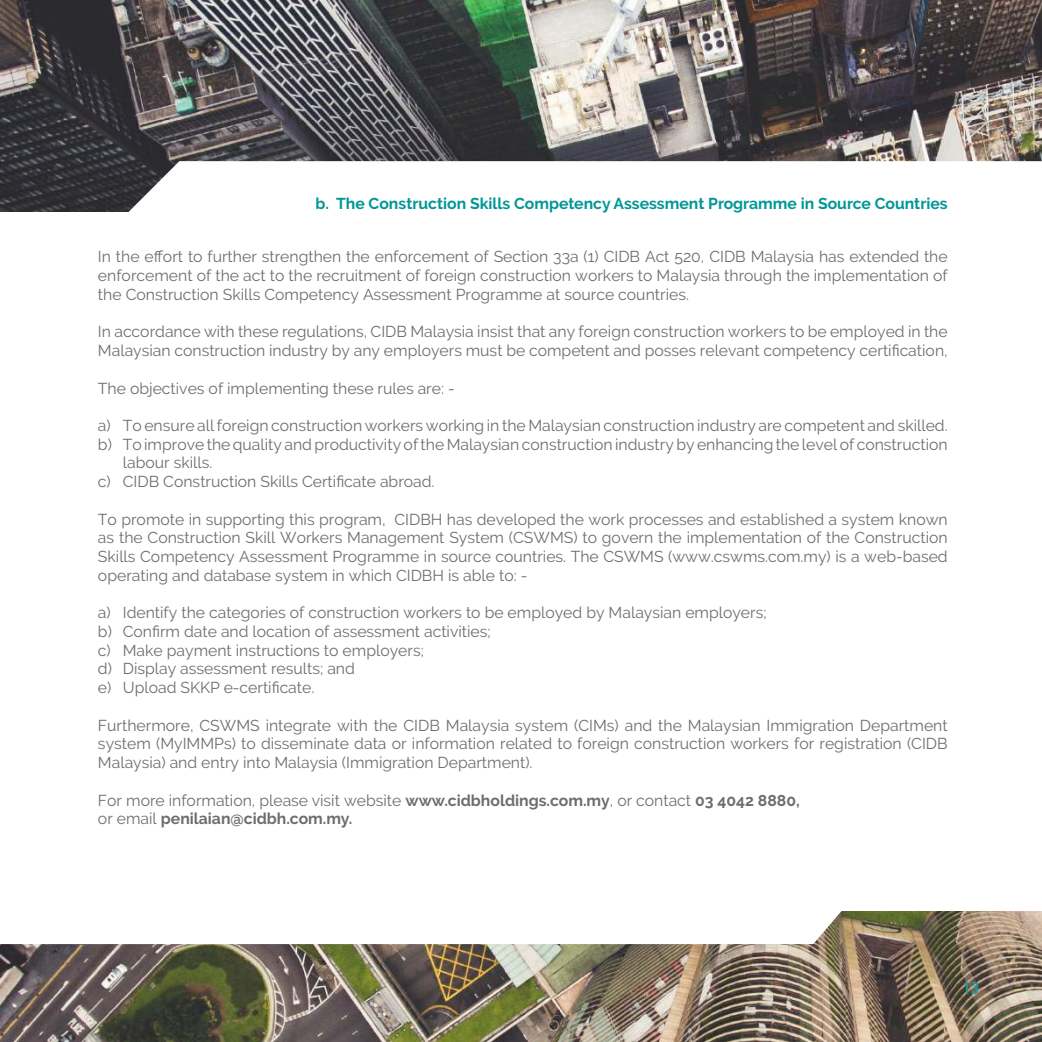
<style>
.page{position:relative;width:1042px;height:1042px;background:#fff}
.page>*{position:absolute;margin:0;border:0;box-sizing:border-box;transform-origin:0 0}
.t1{font:700 17.5px "Bebas Neue";color:#1e9a9b}
.t2{font:15.75px/18.7px "Raleway";color:#6c6d70;text-align:justify}
.t3{font:700 15.75px/18.7px "Raleway";color:#6c6d70}
.t4{font:700 15.75px "Raleway";color:#009696}
.s1{font-weight:400}
</style>
<div class="page">
<img style="left:1px;top:0;width:1041px;height:1042px">
<svg style="left:89px;top:161px;width:953px;height:51px"></svg>
<svg style="left:1px;top:910px;width:897px;height:34px"></svg>
<div style="left:0;top:212px;width:1042px;height:698px;background:#fff"></div>
<img style="left:0;top:0;width:1px;height:1042px">
<p class="t4" style="left:315px;top:194px;width:634px">b. The Construction Skills Competency Assessment Programme in Source Countries</p>
<p class="t2" style="left:98px;top:247px;width:851px">In the effort to further strengthen the enforcement of Section 33a (1) CIDB Act 520, CIDB Malaysia has extended the enforcement of the act to the recruitment of foreign construction workers to Malaysia through the implementation of the Construction Skills Competency Assessment Programme at source countries.</p>
<p class="t2" style="left:98px;top:322px;width:851px">In accordance with these regulations, CIDB Malaysia insist that any foreign construction workers to be employed in the<br>Malaysian construction industry by any employers must be competent and posses relevant competency certification,</p>
<p class="t2" style="left:98px;top:378px;width:358px">The objectives of implementing these rules are: -</p>
<p class="t2" style="left:98px;top:416px;width:851px">a) To ensure all foreign construction workers working in the Malaysian construction industry are competent and skilled.</p>
<p class="t2" style="left:98px;top:435px;width:851px">b) To improve the quality and productivity of the Malaysian construction industry by enhancing the level of construction</p>
<p class="t2" style="left:123px;top:453px;width:91px">labour skills.</p>
<p class="t2" style="left:98px;top:472px;width:338px">c) CIDB Construction Skills Certificate abroad.</p>
<p class="t2" style="left:98px;top:510px;width:851px">To promote in supporting this program, CIDBH has developed the work processes and established a system known as the Construction Skill Workers Management System (CSWMS) to govern the implementation of the Construction Skills Competency Assessment Programme in source countries. The CSWMS (www.cswms.com.my) is a web-based operating and database system in which CIDBH is able to: -</p>
<p class="t2" style="left:98px;top:603px;width:670px;text-align:left">a) Identify the categories of construction workers to be employed by Malaysian employers; b) Confirm date and location of assessment activities;<br>c) Make payment instructions to employers;<br>d) Display assessment results; and<br>e) Upload SKKP e-certificate.</p>
<p class="t2" style="left:98px;top:716px;width:851px">Furthermore, CSWMS integrate with the CIDB Malaysia system (CIMs) and the Malaysian Immigration Department system (MyIMMPs) to disseminate data or information related to foreign construction workers for registration (CIDB Malaysia) and entry into Malaysia (Immigration Department).</p>
<p class="t3" style="left:98px;top:791px;width:703px"><span class="s1">For more information, please visit website</span> www.cidbholdings.com.my<span class="s1">, or contact</span> 03 4042 8880, <span class="s1">or email</span> penilaian@cidbh.com.my.</p>
<p class="t1" style="left:963px;top:978px;width:17px">13</p>
</div>
